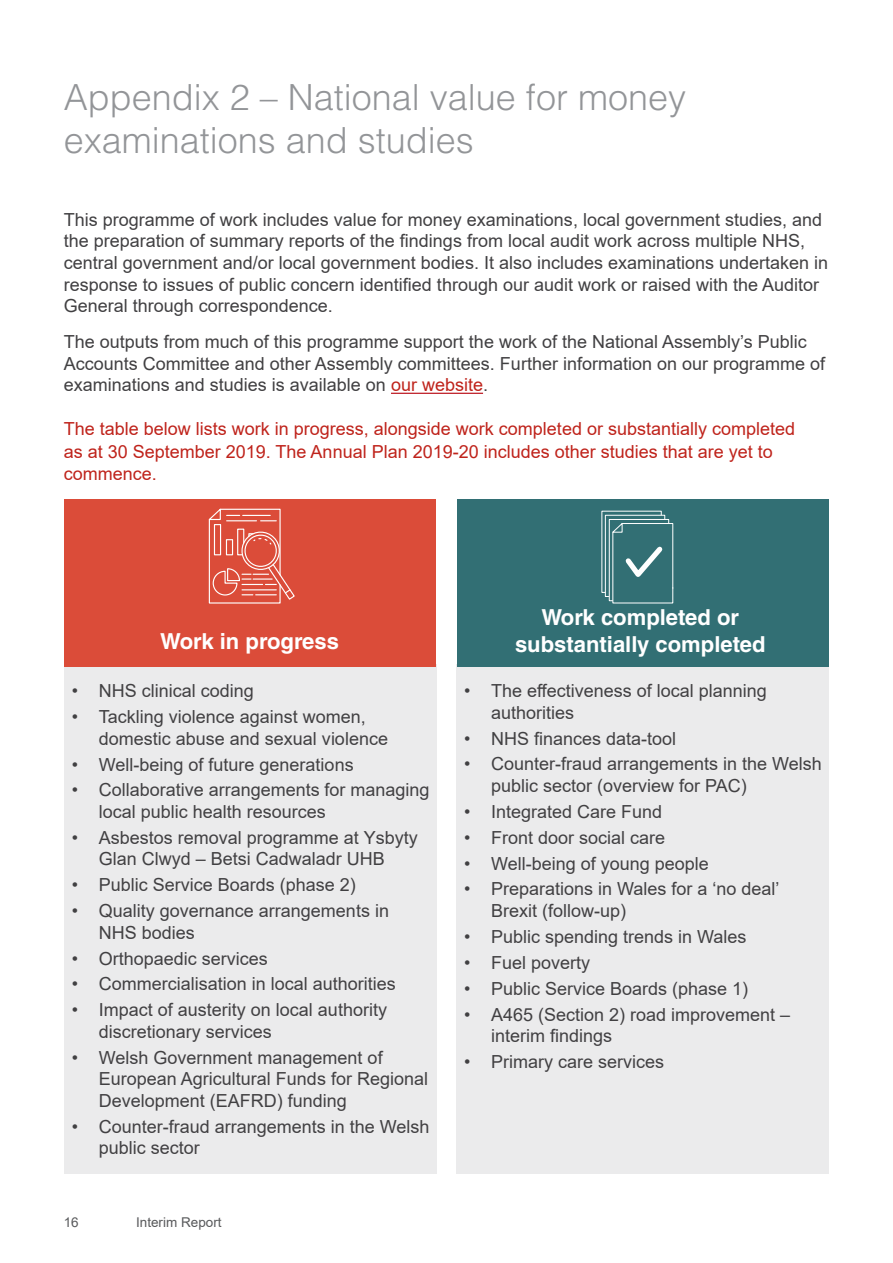
<style>
.page{position:relative;width:893px;height:1263px;background:#fff}
.page>*{position:absolute;margin:0;border:0;box-sizing:border-box;transform-origin:0 0}
.t1{font:300 36px/43.2px "Helvetica LT Std";color:#939598}
.t2{font:700 22.05px/26.4px "Helvetica LT Std";color:#fff;text-align:center}
.t3{font:18px/21.6px "Arial";color:#414042}
.t4{font:18px/22.5px "Arial";color:#bf231b}
.t5{font:13.5px "Arial";color:#58595b}
.s1{color:#bf231b}
</style>
<div class="page">
<hr style="left:391px;top:393px;width:92px;height:1px;background:#c12730">
<div style="left:65px;top:664px;width:372px;height:510px;background:#ebebec"></div>
<div style="left:457px;top:664px;width:372px;height:510px;background:#ebebec"></div>
<div style="left:64px;top:499px;width:371px;height:167px;background:#db4c39"></div>
<div style="left:457px;top:499px;width:372px;height:167px;background:#326f74"></div>
<svg style="left:208px;top:508px;width:87px;height:96px"></svg>
<svg style="left:601px;top:510px;width:73px;height:94px"></svg>
<h1 class="t1" style="left:64px;top:75px;width:624px">Appendix 2 – National value for money examinations and studies</h1>
<p class="t3" style="left:64px;top:208px;width:766px">This programme of work includes value for money examinations, local government studies, and the preparation of summary reports of the findings from local audit work across multiple NHS, central government and/or local government bodies. It also includes examinations undertaken in response to issues of public concern identified through our audit work or raised with the Auditor General through correspondence.</p>
<p class="t3" style="left:64px;top:331px;width:763px">The outputs from much of this programme support the work of the National Assembly’s Public<br>Accounts Committee and other Assembly committees. Further information on our programme of examinations and studies is available on <span class="s1">our website</span>.</p>
<p class="t4" style="left:64px;top:417px;width:733px">The table below lists work in progress, alongside work completed or substantially completed as at 30 September 2019. The Annual Plan 2019-20 includes other studies that are yet to commence.</p>
<p class="t2" style="left:160px;top:628px;width:180px">Work in progress</p>
<p class="t3" style="left:72px;top:680px;width:184px">• NHS clinical coding</p>
<p class="t3" style="left:99px;top:706px;width:291px;text-indent:-27px">• Tackling violence against women, domestic abuse and sexual violence</p>
<p class="t3" style="left:72px;top:753px;width:283px">• Well-being of future generations</p>
<p class="t3" style="left:99px;top:779px;width:332px;text-indent:-27px">• Collaborative arrangements for managing local public health resources</p>
<p class="t3" style="left:72px;top:826px;width:347px;text-align:center">• Asbestos removal programme at Ysbyty<br>Glan Clwyd – Betsi Cadwaladr UHB</p>
<p class="t3" style="left:72px;top:874px;width:286px">• Public Service Boards (phase 2)</p>
<p class="t3" style="left:99px;top:900px;width:292px;text-indent:-27px">• Quality governance arrangements in<br>NHS bodies</p>
<p class="t3" style="left:72px;top:947px;width:198px">• Orthopaedic services</p>
<p class="t3" style="left:72px;top:973px;width:326px">• Commercialisation in local authorities</p>
<p class="t3" style="left:99px;top:999px;width:290px;text-indent:-27px">• Impact of austerity on local authority discretionary services</p>
<p class="t3" style="left:99px;top:1046px;width:331px;text-indent:-27px">• Welsh Government management of<br>European Agricultural Funds for Regional<br>Development (EAFRD) funding</p>
<p class="t3" style="left:99px;top:1115px;width:332px;text-indent:-27px">• Counter-fraud arrangements in the Welsh public sector</p>
<p class="t5" style="left:64px;top:1213px;width:17px">16</p>
<p class="t5" style="left:136px;top:1213px;width:87px">Interim Report</p>
<p class="t2" style="left:515px;top:604px;width:252px">Work completed or substantially completed</p>
<p class="t3" style="left:491px;top:680px;width:277px;text-indent:-27px">• The effectiveness of local planning authorities</p>
<p class="t3" style="left:464px;top:727px;width:214px">• NHS finances data-tool</p>
<p class="t3" style="left:491px;top:753px;width:332px;text-indent:-27px">• Counter-fraud arrangements in the Welsh public sector (overview for PAC)</p>
<p class="t3" style="left:464px;top:801px;width:200px">• Integrated Care Fund</p>
<p class="t3" style="left:464px;top:826px;width:203px">• Front door social care</p>
<p class="t3" style="left:464px;top:852px;width:246px">• Well-being of young people</p>
<p class="t3" style="left:491px;top:878px;width:290px;text-indent:-27px">• Preparations in Wales for a ‘no deal’<br>Brexit (follow-up)</p>
<p class="t3" style="left:464px;top:926px;width:284px">• Public spending trends in Wales</p>
<p class="t3" style="left:464px;top:951px;width:128px">• Fuel poverty</p>
<p class="t3" style="left:464px;top:977px;width:286px">• Public Service Boards (phase 1)</p>
<p class="t3" style="left:491px;top:1003px;width:301px;text-indent:-27px">• A465 (Section 2) road improvement – interim findings</p>
<p class="t3" style="left:464px;top:1051px;width:202px">• Primary care services</p>
</div>
